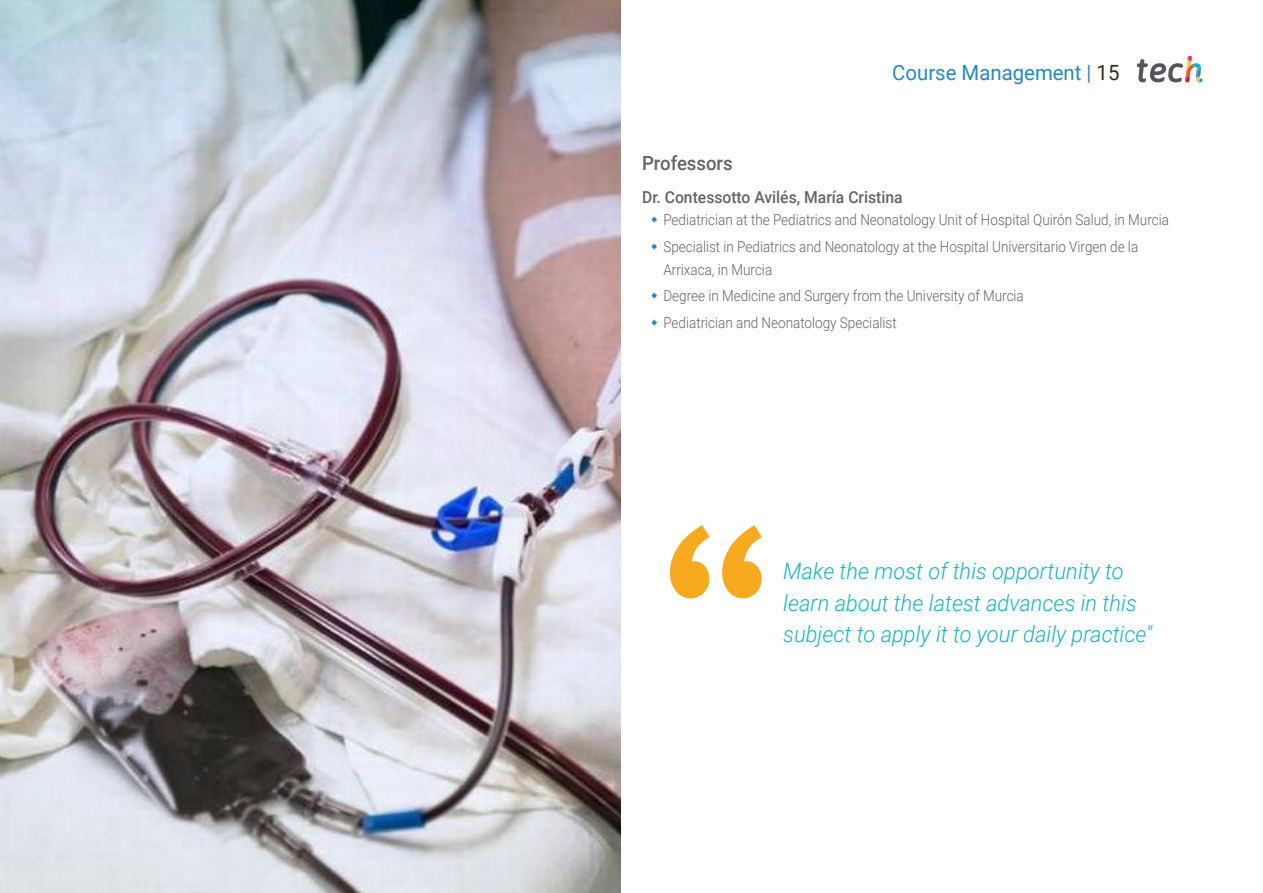
<style>
.page{position:relative;width:1263px;height:893px;background:#fff}
.page>*{position:absolute;margin:0;border:0;box-sizing:border-box;transform-origin:0 0}
.t1{font:italic 300 22.5px/31.5px "Roboto";color:#0fb6cf}
.t2{font:21px "Roboto";color:#2488c9}
.t3{font:500 19.5px "Roboto";color:#61646a;scale:.95 1}
.t4{font:500 16.5px "Roboto";color:#61646a;scale:.95 1}
.t5{font:300 15px/26.7px "Roboto";color:#61646a;scale:.9 1}
.s1{color:#312e20}
</style>
<div class="page">
<svg style="left:1137px;top:56px;width:65px;height:27px"></svg>
<svg style="left:670px;top:525px;width:92px;height:73px"></svg>
<img style="left:0;top:0;width:621px;height:893px">
<h2 class="t2" style="left:892px;top:57px;width:229px">Course Management | <span class="s1">15</span></h2>
<h3 class="t3" style="left:642px;top:149px;width:97px">Professors</h3>
<p class="t4" style="left:642px;top:186px;width:276px">Dr. Contessotto Avilés, María Cristina</p>
<p class="t5" style="left:663px;top:206px;width:563px">Pediatrician at the Pediatrics and Neonatology Unit of Hospital Quirón Salud, in Murcia<br>Specialist in Pediatrics and Neonatology at the Hospital Universitario Virgen de la</p>
<p class="t5" style="left:663px;top:255px;width:402px">Arrixaca, in Murcia<br>Degree in Medicine and Surgery from the University of Murcia<br>Pediatrician and Neonatology Specialist</p>
<h1 class="t1" style="left:783px;top:555px;width:371px">Make the most of this opportunity to learn about the latest advances in this subject to apply it to your daily practice"</h1>
</div>
